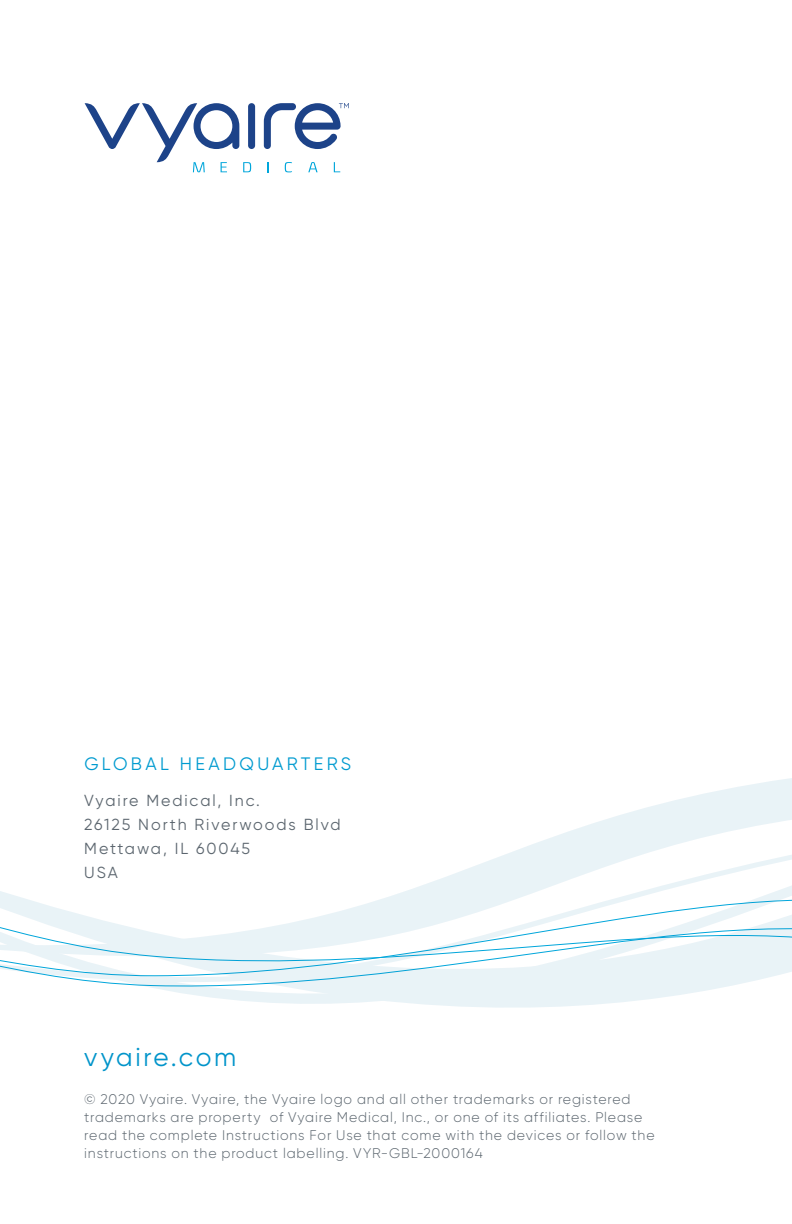
<style>
.page{position:relative;width:792px;height:1224px;background:#fff}
.page>*{position:absolute;margin:0;border:0;box-sizing:border-box;transform-origin:0 0}
.t1{font:26px "Gilroy";letter-spacing:.1em;color:#0094ca}
.BC_Titles{font:18px "Gilroy";letter-spacing:.185em;color:#009bd0}
.Address{font:16px "Gilroy";letter-spacing:.12em;color:#5c666f}
.legal{font:300 14px/18px "Gilroy";letter-spacing:.06em;color:#5c666f}
</style>
<div class="page">
<svg style="left:602px;top:778px;width:190px;height:43px;fill:#e9f3f7"></svg>
<svg style="left:228px;top:821px;width:554px;height:187px"></svg>
<svg style="left:0;top:824px;width:792px;height:175px"></svg>
<div style="left:248px;top:103px;width:7px;height:46px;background:#1d4389;border-radius:4px"></div>
<svg style="left:264px;top:103px;width:85px;height:46px"></svg>
<svg style="left:85px;top:103px;width:166px;height:69px"></svg>
<svg style="left:285px;top:162px;width:7px;height:10px"></svg>
<svg style="left:308px;top:162px;width:10px;height:10px"></svg>
<svg style="left:334px;top:162px;width:6px;height:10px"></svg>
<p class="BC_Titles" style="left:84px;top:753px;width:268px">GLOBAL HEADQUARTERS</p>
<p class="Address" style="left:84px;top:790px;width:177px">Vyaire Medical, Inc.</p>
<p class="Address" style="left:84px;top:814px;width:258px">26125 North Riverwoods Blvd</p>
<p class="Address" style="left:84px;top:838px;width:167px">Mettawa, IL 60045</p>
<p class="Address" style="left:84px;top:862px;width:35px">USA</p>
<p class="t1" style="left:84px;top:1041px;width:153px">vyaire.com</p>
<p class="legal" style="left:84px;top:1090px;width:572px">© 2020 Vyaire. Vyaire, the Vyaire logo and all other trademarks or registered trademarks are property of Vyaire Medical, Inc., or one of its affiliates. Please read the complete Instructions For Use that come with the devices or follow the instructions on the product labelling. VYR-GBL-2000164</p>
</div>
